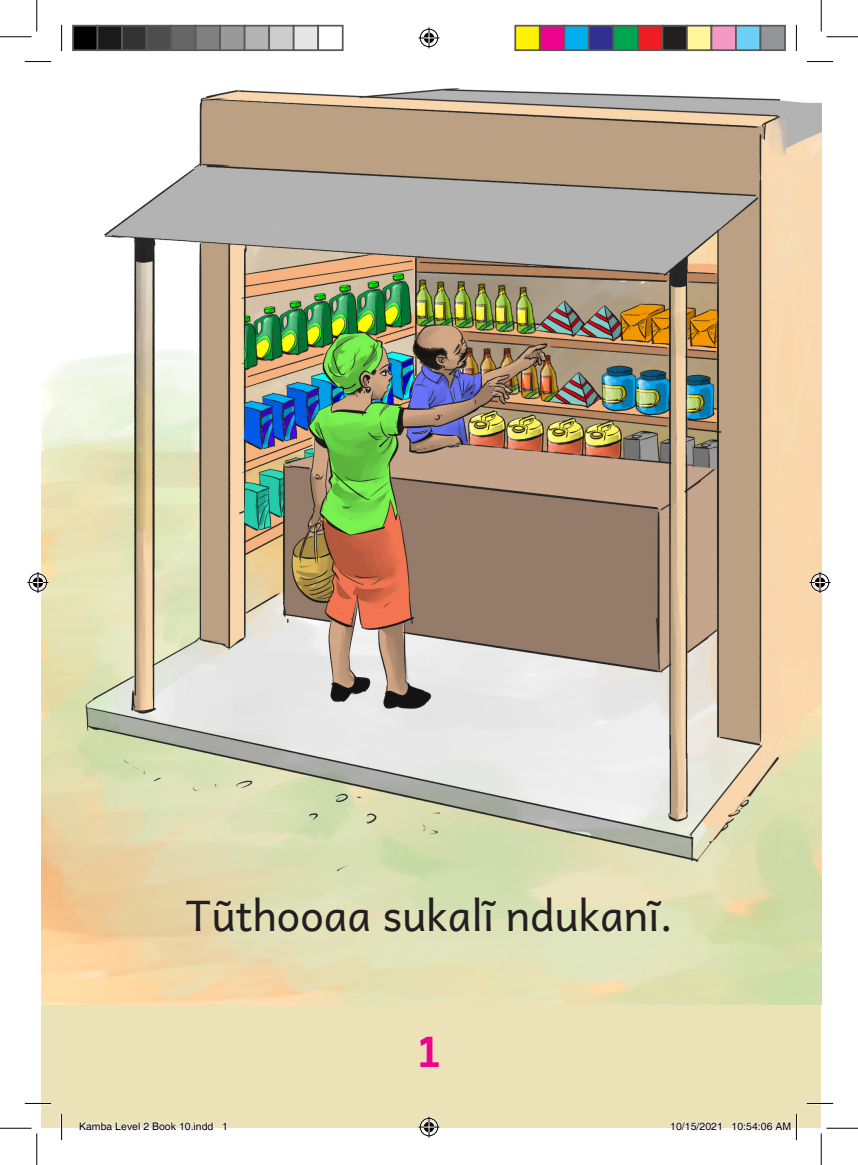
<style>
.page{position:relative;width:858px;height:1165px;background:#fff}
.page>*{position:absolute;margin:0;border:0;box-sizing:border-box;transform-origin:0 0}
.Body_Text{font:42px "Andika New Basic";color:#231f20}
.t1{font:700 42px "Andika New Basic";color:#ed028c}
.t2{font:10.5px "Helvetica";color:#000}
</style>
<div class="page">
<div style="left:42px;top:37px;width:779px;height:1091px;background:#ebe2b8"></div>
<img style="left:42px;top:37px;width:779px;height:967px">
<hr style="left:25px;top:60px;width:26px;height:3px;background:#fff">
<hr style="left:806px;top:60px;width:26px;height:3px;background:#fff">
<hr style="left:25px;top:1102px;width:26px;height:2px;background:#fff">
<hr style="left:806px;top:1102px;width:26px;height:2px;background:#fff">
<hr style="left:60px;top:25px;width:3px;height:26px;background:#fff">
<hr style="left:60px;top:1114px;width:3px;height:26px;background:#fff">
<hr style="left:795px;top:25px;width:2px;height:26px;background:#fff">
<hr style="left:795px;top:1114px;width:2px;height:26px;background:#fff">
<svg style="left:25px;top:61px;width:26px;height:1px"></svg>
<svg style="left:806px;top:61px;width:26px;height:1px"></svg>
<svg style="left:25px;top:1103px;width:26px;height:1px"></svg>
<svg style="left:806px;top:1103px;width:26px;height:1px"></svg>
<svg style="left:61px;top:25px;width:1px;height:26px"></svg>
<svg style="left:61px;top:1114px;width:1px;height:26px"></svg>
<svg style="left:795px;top:25px;width:1px;height:26px"></svg>
<hr style="left:0;top:36px;width:32px;height:1px;background:#000">
<hr style="left:826px;top:36px;width:31px;height:1px;background:#000">
<hr style="left:0;top:1128px;width:32px;height:1px;background:#000">
<hr style="left:826px;top:1128px;width:31px;height:1px;background:#000">
<hr style="left:36px;top:0;width:1px;height:32px;background:#000">
<hr style="left:36px;top:1133px;width:1px;height:32px;background:#000">
<hr style="left:820px;top:0;width:1px;height:32px;background:#000">
<hr style="left:820px;top:1133px;width:1px;height:32px;background:#000">
<svg style="left:418px;top:27px;width:21px;height:21px"></svg>
<svg style="left:418px;top:1116px;width:21px;height:21px"></svg>
<svg style="left:27px;top:572px;width:21px;height:21px"></svg>
<svg style="left:809px;top:572px;width:21px;height:21px"></svg>
<div style="left:73px;top:26px;width:24px;height:24px;background:#000"></div>
<div style="left:72px;top:25px;width:26px;height:26px;border:2px solid #595959"></div>
<div style="left:97px;top:26px;width:25px;height:24px;background:#1a1a1a"></div>
<div style="left:97px;top:25px;width:26px;height:26px;border:2px solid #595959"></div>
<div style="left:122px;top:26px;width:24px;height:24px;background:#333"></div>
<div style="left:121px;top:25px;width:26px;height:26px;border:2px solid #595959"></div>
<div style="left:146px;top:26px;width:25px;height:24px;background:#4d4d4d"></div>
<div style="left:146px;top:25px;width:26px;height:26px;border:2px solid #595959"></div>
<div style="left:171px;top:26px;width:24px;height:24px;background:#666"></div>
<div style="left:170px;top:25px;width:26px;height:26px;border:2px solid #595959"></div>
<div style="left:195px;top:26px;width:25px;height:24px;background:#808080"></div>
<div style="left:195px;top:25px;width:26px;height:26px;border:2px solid #595959"></div>
<div style="left:220px;top:26px;width:24px;height:24px;background:#999"></div>
<div style="left:219px;top:25px;width:26px;height:26px;border:2px solid #595959"></div>
<div style="left:244px;top:26px;width:25px;height:24px;background:#b3b3b3"></div>
<div style="left:244px;top:25px;width:26px;height:26px;border:2px solid #595959"></div>
<div style="left:269px;top:26px;width:24px;height:24px;background:#ccc"></div>
<div style="left:268px;top:25px;width:26px;height:26px;border:2px solid #595959"></div>
<div style="left:293px;top:26px;width:25px;height:24px;background:#e6e6e6"></div>
<div style="left:293px;top:25px;width:26px;height:26px;border:2px solid #595959"></div>
<div style="left:318px;top:26px;width:24px;height:24px;background:#fff"></div>
<div style="left:317px;top:25px;width:26px;height:26px;border:2px solid #595959"></div>
<div style="left:515px;top:26px;width:24px;height:24px;background:#fff101"></div>
<div style="left:514px;top:25px;width:26px;height:26px;border:2px solid #595959"></div>
<div style="left:539px;top:26px;width:25px;height:24px;background:#ed028c"></div>
<div style="left:538px;top:25px;width:27px;height:26px;border:2px solid #595959"></div>
<div style="left:564px;top:26px;width:24px;height:24px;background:#00aeef"></div>
<div style="left:563px;top:25px;width:26px;height:26px;border:2px solid #595959"></div>
<div style="left:588px;top:26px;width:25px;height:24px;background:#2e3092"></div>
<div style="left:587px;top:25px;width:27px;height:26px;border:2px solid #595959"></div>
<div style="left:613px;top:26px;width:24px;height:24px;background:#00a54f"></div>
<div style="left:612px;top:25px;width:26px;height:26px;border:2px solid #595959"></div>
<div style="left:637px;top:26px;width:25px;height:24px;background:#ee1d23"></div>
<div style="left:636px;top:25px;width:27px;height:26px;border:2px solid #595959"></div>
<div style="left:662px;top:26px;width:24px;height:24px;background:#231f20"></div>
<div style="left:661px;top:25px;width:26px;height:26px;border:2px solid #595959"></div>
<div style="left:686px;top:26px;width:25px;height:24px;background:#fff79a"></div>
<div style="left:685px;top:25px;width:27px;height:26px;border:2px solid #595959"></div>
<div style="left:711px;top:26px;width:24px;height:24px;background:#f499c2"></div>
<div style="left:710px;top:25px;width:26px;height:26px;border:2px solid #595959"></div>
<div style="left:735px;top:26px;width:25px;height:24px;background:#6bcff6"></div>
<div style="left:734px;top:25px;width:27px;height:26px;border:2px solid #595959"></div>
<div style="left:760px;top:26px;width:24px;height:24px;background:#939598"></div>
<div style="left:759px;top:25px;width:26px;height:26px;border:2px solid #595959"></div>
<svg style="left:79px;top:1121px;width:134px;height:7px"></svg>
<svg style="left:222px;top:1121px;width:5px;height:7px"></svg>
<svg style="left:671px;top:1121px;width:50px;height:7px"></svg>
<svg style="left:732px;top:1114px;width:64px;height:26px"></svg>
<p class="Body_Text" style="left:185px;top:878px;width:489px">Tũthooaa sukalĩ ndukanĩ.</p>
<h1 class="t1" style="left:416px;top:1013px;width:26px">1</h1>
<p class="t2" style="left:79px;top:1120px;width:150px">Kamba Level 2 Book 10.indd 1</p>
<p class="t2" style="left:670px;top:1120px;width:122px">10/15/2021 10:54:06 AM</p>
</div>
